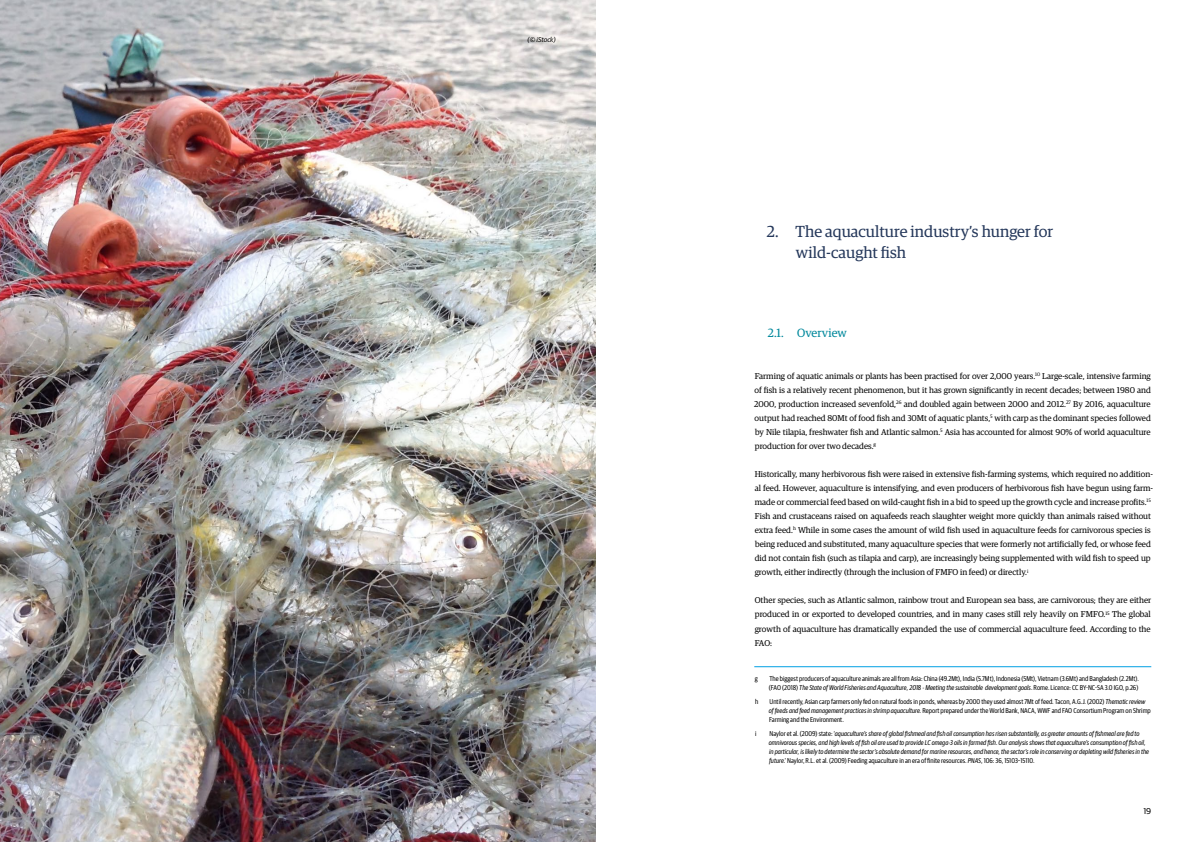
<style>
.page{position:relative;width:1191px;height:842px;background:#fff}
.page>*{position:absolute;margin:0;border:0;box-sizing:border-box;transform-origin:0 0}
.t1{font:16px/21px "Guardian Egyp";color:#24375a}
.t2{font:12px "Guardian Egyp";color:#00889c}
.t3{font:8.5px/14px "Guardian Egyp";color:#000;text-align:justify}
.t4{font:8.5px "Guardian Sans";color:#000}
.t5{font:7px/9px "Guardian Sans Cond Web";color:#000}
.t6{font:italic 7px/9px "Guardian Sans Cond Web";color:#000}
.t7{font:italic 7px "Guardian Sans";color:#000}
.s1{font-style:italic}
.s2{font-style:normal}
</style>
<div class="page">
<hr style="left:754px;top:666px;width:397px;height:1px;background:#009fe3">
<img style="left:0;top:0;width:595px;height:842px">
<p class="t7" style="left:527px;top:35px;width:30px">(© iStock)</p>
<h1 class="t1" style="left:796px;top:220px;width:258px;text-indent:-29px">2. The aquaculture industry’s hunger for wild-caught fish</h1>
<h2 class="t2" style="left:768px;top:324px;width:80px">2.1. Overview</h2>
<p class="t3" style="left:754px;top:368px;width:398px">Farming of aquatic animals or plants has been practised for over 2,000 years.<sup>10</sup> Large-scale, intensive farming of fish is a relatively recent phenomenon, but it has grown significantly in recent decades; between 1980 and 2000, production increased sevenfold,<sup>26</sup> and doubled again between 2000 and 2012.<sup>27</sup> By 2016, aquaculture output had reached 80Mt of food fish and 30Mt of aquatic plants,<sup>5</sup> with carp as the dominant species followed by Nile tilapia, freshwater fish and Atlantic salmon.<sup>5</sup> Asia has accounted for almost 90% of world aquaculture production for over two decades.<sup>g</sup></p>
<p class="t3" style="left:754px;top:467px;width:400px;text-align:left">Historically, many herbivorous fish were raised in extensive fish-farming systems, which required no addition&shy;al feed. However, aquaculture is intensifying, and even producers of herbivorous fish have begun using farm&shy;made or commercial feed based on wild-caught fish in a bid to speed up the growth cycle and increase profits.<sup>15<br></sup>Fish and crustaceans raised on aquafeeds reach slaughter weight more quickly than animals raised without extra feed.<sup>h</sup> While in some cases the amount of wild fish used in aquaculture feeds for carnivorous species is being reduced and substituted, many aquaculture species that were formerly not artificially fed, or whose feed did not contain fish (such as tilapia and carp), are increasingly being supplemented with wild fish to speed up growth, either indirectly (through the inclusion of FMFO in feed) or directly.<sup>i</sup></p>
<p class="t3" style="left:754px;top:593px;width:398px">Other species, such as Atlantic salmon, rainbow trout and European sea bass, are carnivorous; they are either produced in or exported to developed countries, and in many cases still rely heavily on FMFO.<sup>15</sup> The global growth of aquaculture has dramatically expanded the use of commercial aquaculture feed. According to the FAO:</p>
<p class="t5" style="left:754px;top:674px;width:4px">g</p>
<p class="t5" style="left:769px;top:674px;width:371px">The biggest producers of aquaculture animals are all from Asia: China (49.2Mt), India (5.7Mt), Indonesia (5Mt), Vietnam (3.6Mt) and Bangladesh (2.2Mt). (FAO (2018) <span class="s1">The State of World Fisheries and Aquaculture, 2018 - Meeting the sustainable development goals</span>. Rome. Licence: CC BY-NC-SA 3.0 IGO, p.26)</p>
<p class="t5" style="left:755px;top:697px;width:5px">h</p>
<p class="t5" style="left:769px;top:697px;width:383px">Until recently, Asian carp farmers only fed on natural foods in ponds, whereas by 2000 they used almost 7Mt of feed. Tacon, A.G.J. (2002) <span class="s1">Thematic review of feeds and feed management practices in shrimp aquaculture.</span> Report prepared under the World Bank, NACA, WWF and FAO Consortium Program on Shrimp<br>Farming and the Environment.</p>
<p class="t5" style="left:755px;top:729px;width:3px">i</p>
<p class="t6" style="left:769px;top:729px;width:382px"><span class="s2">Naylor et al. (2009) state: ‘</span>aquaculture’s share of global fishmeal and fish oil consumption has risen substantially, as greater amounts of fishmeal are fed to omnivorous species, and high levels of fish oil are used to provide LC omega-3 oils in farmed fish. Our analysis shows that aquaculture’s consumption of fish oil, in particular, is likely to determine the sector’s absolute demand for marine resources, and hence, the sector’s role in conserving or depleting wild fisheries in the future<span class="s2">.’ Naylor, R.L. et al. (2009) Feeding aquaculture in an era of finite resources.</span> PNAS<span class="s2">, 106: 36, 15103–15110.</span></p>
<p class="t4" style="left:1143px;top:805px;width:9px">19</p>
</div>
